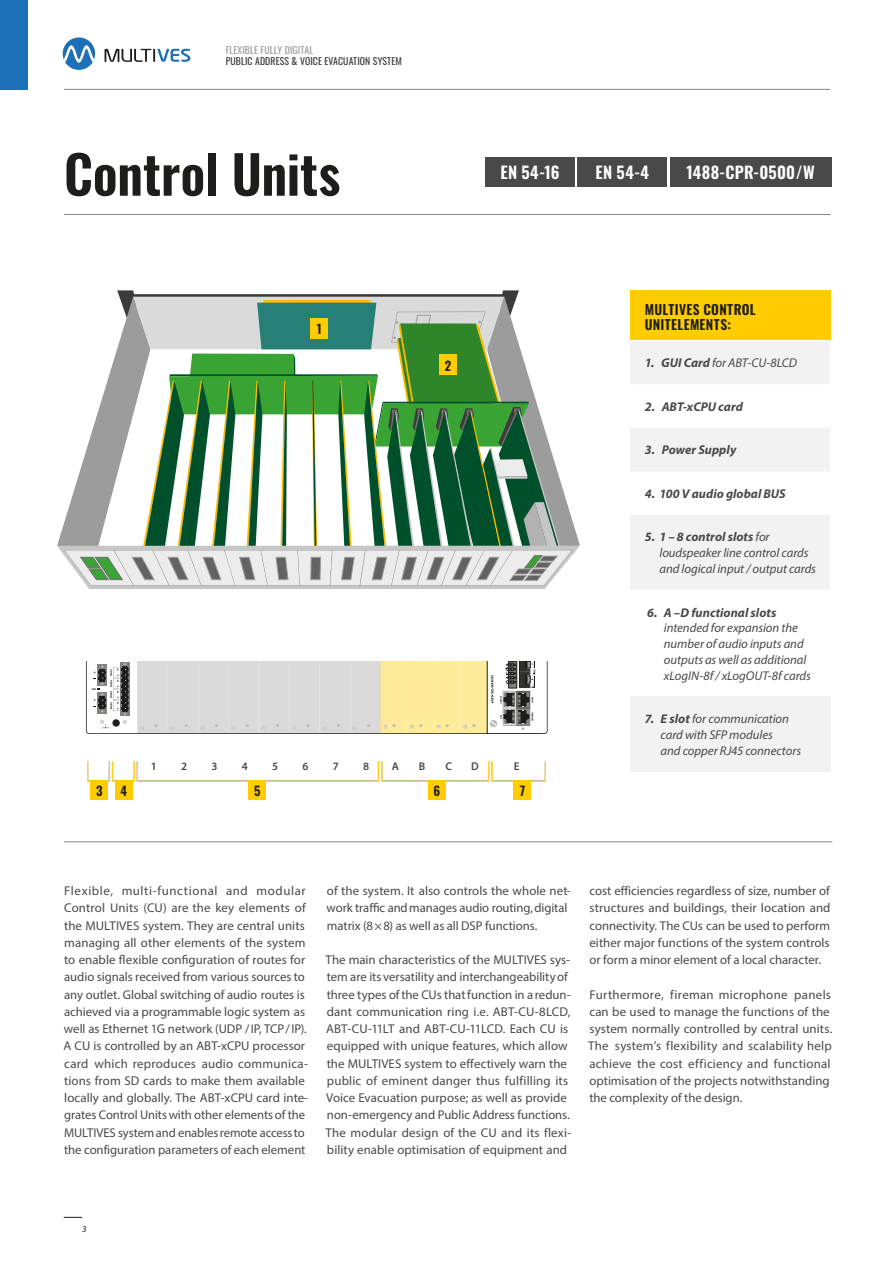
<style>
.page{position:relative;width:894px;height:1264px;background:#fff}
.page>*{position:absolute;margin:0;border:0;box-sizing:border-box;transform-origin:0 0}
.t1{font:600 52.5px "Oswald";letter-spacing:-.005em;color:#1d1d1b}
.t2{font:600 16.5px "Oswald";letter-spacing:.015em;color:#fff}
.t3{font:600 13.5px/15px "Oswald";letter-spacing:.03em;color:#1d1d1b}
.t4{font:12.75px/17.2px "Myriad Pro";color:#4a4949}
.t5{font:italic 12.75px/15.8px "Myriad Pro";letter-spacing:-.005em;color:#4a4949}
.t6{font:italic 700 12.75px "Myriad Pro";letter-spacing:.005em;color:#4a4949}
.t7{font:600 12.75px "Oswald";color:#1d1d1b}
.t8{font:600 11.25px "Myriad Pro";color:#4a4949}
.t9{font:9.75px "Oswald";letter-spacing:.01em;color:#3c3b3b}
.t10{font:9.75px "Oswald";letter-spacing:.01em;color:#9d9c9c}
.t11{font:italic 9px "Myriad Pro";color:#1d1d1b}
.s1{font-weight:700}
</style>
<div class="page">
<svg style="left:64px;top:1216px;width:18px;height:1px"></svg>
<svg style="left:104px;top:49px;width:86px;height:13px"></svg>
<svg style="left:63px;top:37px;width:32px;height:33px"></svg>
<div style="left:0;top:0;width:28px;height:89px;background:#1d70b8"></div>
<hr style="left:64px;top:89px;width:765px;height:1px;background:#878787">
<hr style="left:64px;top:214px;width:766px;height:1px;background:#878787">
<svg style="left:57px;top:290px;width:522px;height:299px"></svg>
<div style="left:311px;top:318px;width:17px;height:20px;background:#fc0"></div>
<div style="left:439px;top:355px;width:17px;height:20px;background:#fc0"></div>
<img style="left:88px;top:761px;width:457px;height:20px">
<div style="left:513px;top:780px;width:17px;height:19px;background:#fc0"></div>
<div style="left:428px;top:780px;width:17px;height:19px;background:#fc0"></div>
<div style="left:249px;top:780px;width:17px;height:19px;background:#fc0"></div>
<div style="left:91px;top:780px;width:17px;height:19px;background:#fc0"></div>
<div style="left:115px;top:780px;width:17px;height:19px;background:#fc0"></div>
<svg style="left:86px;top:661px;width:461px;height:72px;background:#dbd7c4"></svg>
<hr style="left:64px;top:841px;width:768px;height:1px;background:#878787">
<div style="left:577px;top:157px;width:89px;height:30px;background:#4a4949"></div>
<div style="left:669px;top:157px;width:162px;height:30px;background:#4a4949"></div>
<div style="left:485px;top:157px;width:89px;height:30px;background:#4a4949"></div>
<div style="left:629px;top:290px;width:200px;height:50px;background:#fc0"></div>
<svg style="left:630px;top:341px;width:199px;height:249px;fill:#f2f2f2"></svg>
<div style="left:629px;top:696px;width:200px;height:75px;background:#f2f2f2"></div>
<p class="t10" style="left:225px;top:42px;width:89px">FLEXIBLE FULLY DIGITAL</p>
<p class="t9" style="left:225px;top:54px;width:178px">PUBLIC ADDRESS &amp; VOICE EVACUATION SYSTEM</p>
<h1 class="t1" style="left:64px;top:133px;width:278px">Control Units</h1>
<p class="t7" style="left:317px;top:319px;width:6px">1</p>
<p class="t7" style="left:445px;top:355px;width:8px">2</p>
<p class="t2" style="left:500px;top:160px;width:60px">EN 54-16</p>
<p class="t2" style="left:595px;top:160px;width:55px">EN 54-4</p>
<p class="t2" style="left:686px;top:160px;width:130px">1488-CPR-0500/W</p>
<p class="t3" style="left:644px;top:301px;width:112px">MULTIVES CONTROL<br>UNITELEMENTS:</p>
<p class="t5" style="left:644px;top:356px;width:154px"><span class="s1">1. GUI Card</span> for ABT-CU-8LCD</p>
<p class="t6" style="left:644px;top:401px;width:99px">2. ABT-xCPU card</p>
<p class="t6" style="left:644px;top:444px;width:93px">3. Power Supply</p>
<p class="t6" style="left:644px;top:488px;width:142px">4. 100 V audio global BUS</p>
<p class="t5" style="left:659px;top:530px;width:158px;text-indent:-15px"><span class="s1">5. 1 – 8 control slots</span> for loudspeaker line control cards and logical input / output cards</p>
<p class="t6" style="left:646px;top:607px;width:131px">6. A –D functional slots</p>
<p class="t5" style="left:663px;top:621px;width:148px">intended for expansion the number of audio inputs and outputs as well as additional xLogIN-8f / xLogOUT-8f cards</p>
<p class="t5" style="left:660px;top:712px;width:142px;text-indent:-16px"><span class="s1">7. E slot</span> for communication card with SFP modules<br>and copper RJ45 connectors</p>
<p class="t8" style="left:151px;top:761px;width:8px">1</p>
<p class="t8" style="left:181px;top:761px;width:8px">2</p>
<p class="t8" style="left:211px;top:761px;width:8px">3</p>
<p class="t8" style="left:242px;top:761px;width:8px">4</p>
<p class="t8" style="left:272px;top:761px;width:8px">5</p>
<p class="t8" style="left:302px;top:761px;width:8px">6</p>
<p class="t8" style="left:333px;top:761px;width:8px">7</p>
<p class="t8" style="left:363px;top:761px;width:8px">8</p>
<p class="t8" style="left:391px;top:761px;width:9px">A</p>
<p class="t8" style="left:418px;top:761px;width:8px">B</p>
<p class="t8" style="left:445px;top:761px;width:8px">C</p>
<p class="t8" style="left:471px;top:761px;width:9px">D</p>
<p class="t8" style="left:513px;top:761px;width:7px">E</p>
<p class="t7" style="left:96px;top:780px;width:8px">3</p>
<p class="t7" style="left:120px;top:780px;width:8px">4</p>
<p class="t7" style="left:254px;top:780px;width:8px">5</p>
<p class="t7" style="left:433px;top:780px;width:8px">6</p>
<p class="t7" style="left:519px;top:780px;width:7px">7</p>
<p class="t4" style="left:64px;top:883px;width:246px">Flexible, multi-functional and modular Control Units (CU) are the key elements of the MULTIVES system. They are central units managing all other elements of the system to enable flexible configuration of routes for audio signals received from various sources to any outlet. Global switching of audio routes is achieved via a programmable logic system as well as Ethernet 1G network (UDP /IP, TCP/IP).<br>A CU is controlled by an ABT-xCPU processor card which reproduces audio communica&shy;tions from SD cards to make them available locally and globally. The ABT-xCPU card inte&shy;grates Control Units with other elements of the MULTIVES system and enables remote access to the configuration parameters of each element</p>
<p class="t4" style="left:326px;top:883px;width:245px">of the system. It also controls the whole net&shy;work traffic and manages audio routing, digital matrix (8×8) as well as all DSP functions.</p>
<p class="t4" style="left:325px;top:952px;width:247px">The main characteristics of the MULTIVES sys&shy;tem are its versatility and interchangeability of three types of the CUs that function in a redun&shy;dant communication ring i.e. ABT-CU-8LCD, ABT-CU-11LT and ABT-CU-11LCD. Each CU is equipped with unique features, which allow the MULTIVES system to effectively warn the public of eminent danger thus fulfilling its Voice Evacuation purpose; as well as provide non-emergency and Public Address functions.<br>The modular design of the CU and its flexi&shy;bility enable optimisation of equipment and</p>
<p class="t4" style="left:589px;top:883px;width:242px;text-align:justify">cost efficiencies regardless of size, number of structures and buildings, their location and connectivity. The CUs can be used to perform either major functions of the system controls or form a minor element of a local character.</p>
<p class="t4" style="left:588px;top:986px;width:245px">Furthermore, fireman microphone panels can be used to manage the functions of the system normally controlled by central units.<br>The system’s flexibility and scalability help achieve the cost efficiency and functional optimisation of the projects notwithstanding the complexity of the design.</p>
<p class="t11" style="left:82px;top:1224px;width:6px">3</p>
</div>
